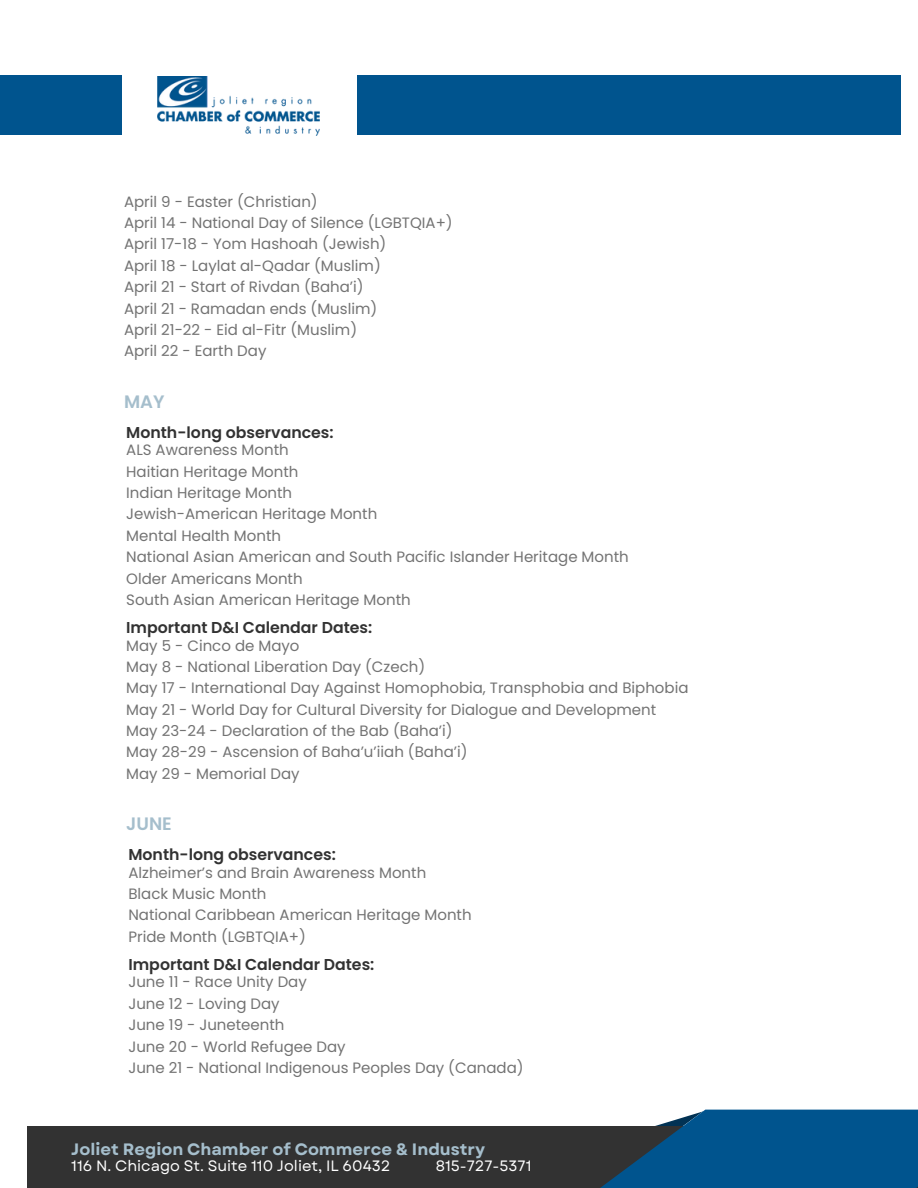
<style>
.page{position:relative;width:918px;height:1188px;background:#fff}
.page>*{position:absolute;margin:0;border:0;box-sizing:border-box;transform-origin:0 0}
.t1{font:600 18px "Poppins";color:#a5becc}
.t2{font:700 16.5px "Garet";color:#a5becc}
.t3{font:600 15.75px "Poppins";color:#323232}
.t4{font:15px/21.3px "Poppins";color:#737373}
.t5{font:15px "Garet";color:#fff}
</style>
<div class="page">
<div style="left:27px;top:1126px;width:891px;height:62px;background:#323232"></div>
<div style="left:0;top:75px;width:121px;height:59px;background:#00548e"></div>
<div style="left:357px;top:75px;width:543px;height:59px;background:#00548e"></div>
<svg style="left:600px;top:1110px;width:318px;height:78px;fill:#00548e"></svg>
<img style="left:157px;top:76px;width:162px;height:60px">
<p class="t4" style="left:124px;top:191px;width:330px">April 9 - Easter (Christian)<br>April 14 - National Day of Silence (LGBTQIA+)<br>April 17-18 - Yom Hashoah (Jewish)<br>April 18 - Laylat al-Qadar (Muslim)<br>April 21 - Start of Rivdan (Baha’i)<br>April 21 - Ramadan ends (Muslim)<br>April 21-22 - Eid al-Fitr (Muslim)<br>April 22 - Earth Day</p>
<p class="t1" style="left:124px;top:389px;width:42px">MAY</p>
<p class="t3" style="left:126px;top:421px;width:209px">Month-long observances:</p>
<p class="t4" style="left:126px;top:439px;width:504px">ALS Awareness Month<br>Haitian Heritage Month<br>Indian Heritage Month<br>Jewish-American Heritage Month<br>Mental Health Month<br>National Asian American and South Pacific Islander Heritage Month<br>Older Americans Month<br>South Asian American Heritage Month</p>
<p class="t3" style="left:126px;top:616px;width:247px">Important D&amp;I Calendar Dates:</p>
<p class="t4" style="left:126px;top:635px;width:564px">May 5 - Cinco de Mayo<br>May 8 - National Liberation Day (Czech)<br>May 17 - International Day Against Homophobia, Transphobia and Biphobia May 21 - World Day for Cultural Diversity for Dialogue and Development May 23-24 - Declaration of the Bab (Baha’i)<br>May 28-29 - Ascension of Baha’u’iiah (Baha’i)<br>May 29 - Memorial Day</p>
<p class="t1" style="left:126px;top:811px;width:47px">JUNE</p>
<p class="t3" style="left:128px;top:844px;width:209px">Month-long observances:</p>
<p class="t4" style="left:128px;top:862px;width:345px">Alzheimer’s and Brain Awareness Month<br>Black Music Month<br>National Caribbean American Heritage Month<br>Pride Month (LGBTQIA+)</p>
<p class="t3" style="left:128px;top:953px;width:247px">Important D&amp;I Calendar Dates:</p>
<p class="t4" style="left:128px;top:972px;width:397px">June 11 - Race Unity Day<br>June 12 - Loving Day<br>June 19 - Juneteenth<br>June 20 - World Refugee Day<br>June 21 - National Indigenous Peoples Day (Canada)</p>
<p class="t2" style="left:71px;top:1137px;width:415px">Joliet Region Chamber of Commerce &amp; Industry</p>
<p class="t5" style="left:436px;top:1155px;width:97px">815-727-5371</p>
<p class="t5" style="left:71px;top:1155px;width:321px">116 N. Chicago St. Suite 110 Joliet, IL 60432</p>
</div>
